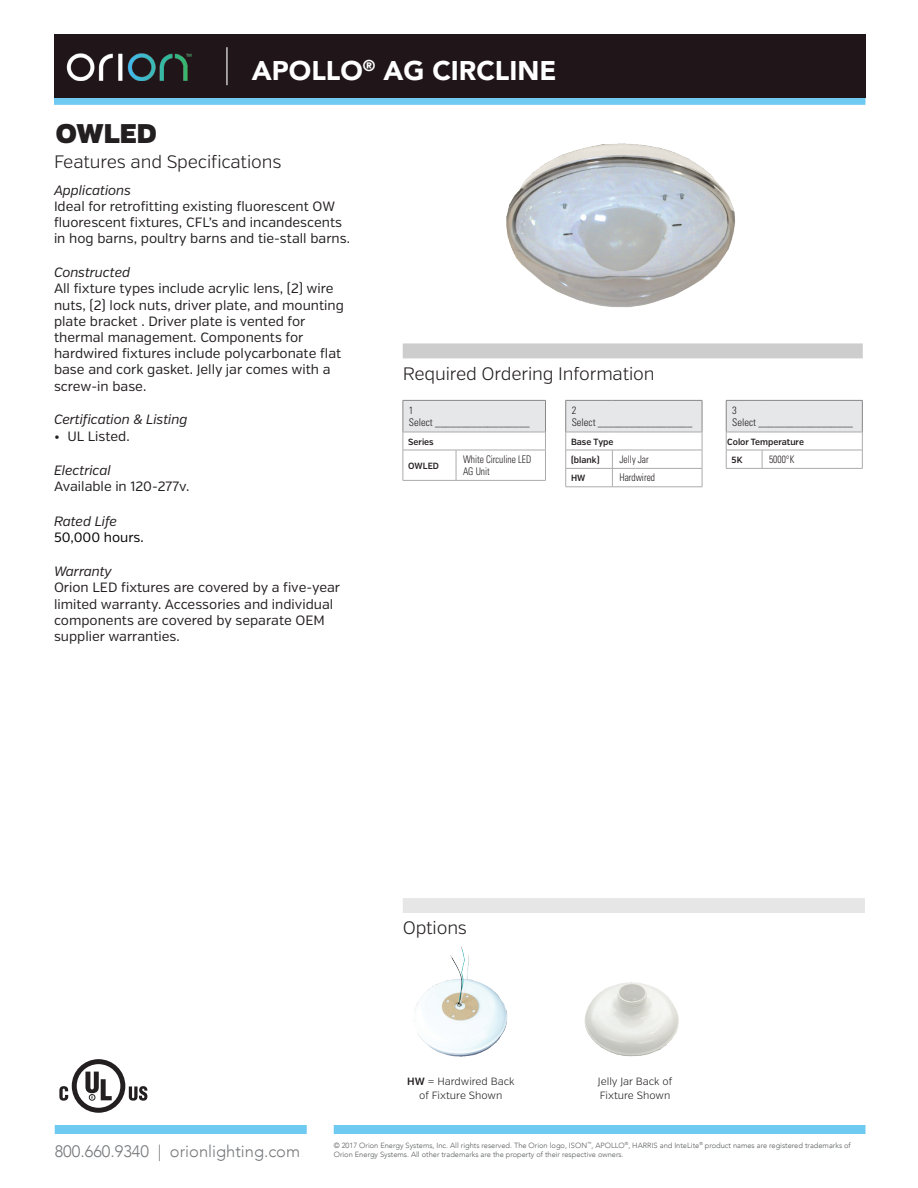
<style>
.page{position:relative;width:918px;height:1188px;background:#fff}
.page>*{position:absolute;margin:0;border:0;box-sizing:border-box;transform-origin:0 0}
.t1{font:900 27px "Avenir";color:#fff}
.t2{font:27px "Verb Ultra";color:#231f20}
.t3{font:300 18px "Verb";letter-spacing:-.01em;color:#231f20}
.t4{font:300 16.5px "Avenir";color:#76787b}
.t5{font:13.5px/16.2px "Verb";color:#231f20}
.t6{font:italic 13.5px "Verb";letter-spacing:-.01em;color:#231f20}
.t7{font:13.5px "Verb";color:#040503}
.t8{font:300 condensed 10.5px/12px "Univers LT Std";color:#231f20}
.t9{font:300 10.5px/13.5px "Verb";color:#231f20;text-align:center}
.t10{font:300 condensed 10.5px/12px "Univers LT Std";color:#231f20;scale:.9 1}
.t11{font:600 9px/18.1px "Verb";color:#231f20;scale:.95 1}
.t12{font:300 7.5px "Avenir";color:#585a5c}
.s1{font-weight:600}
</style>
<div class="page">
<div style="left:54px;top:96px;width:812px;height:9px;background:#6fcaf2"></div>
<div style="left:54px;top:34px;width:812px;height:63px;background:#201619"></div>
<img style="left:67px;top:53px;width:124px;height:28px">
<hr style="left:226px;top:47px;width:2px;height:38px;background:#fff">
<div style="left:55px;top:1125px;width:252px;height:9px;background:#6fcaf2"></div>
<div style="left:334px;top:1125px;width:532px;height:9px;background:#6fcaf2"></div>
<svg style="left:59px;top:1059px;width:88px;height:54px"></svg>
<div style="left:403px;top:343px;width:460px;height:15px;background:#cdcdcd"></div>
<div style="left:403px;top:898px;width:462px;height:15px;background:#e6e6e6"></div>
<div style="left:403px;top:400px;width:142px;height:32px;background:#e6e7e9"></div>
<hr style="left:403px;top:400px;width:53px;height:1px;background:#898888">
<hr style="left:403px;top:401px;width:1px;height:31px;background:#898888">
<hr style="left:456px;top:400px;width:90px;height:1px;background:#898888">
<hr style="left:545px;top:401px;width:1px;height:31px;background:#898888">
<hr style="left:403px;top:432px;width:53px;height:1px;background:#ababab">
<svg style="left:403px;top:432px;width:1px;height:18px"></svg>
<hr style="left:456px;top:432px;width:90px;height:1px;background:#ababab">
<svg style="left:545px;top:433px;width:1px;height:17px"></svg>
<hr style="left:403px;top:450px;width:53px;height:1px;background:#ababab">
<hr style="left:403px;top:450px;width:1px;height:30px;background:#ababab">
<hr style="left:456px;top:450px;width:90px;height:1px;background:#ababab">
<hr style="left:456px;top:450px;width:1px;height:30px;background:#ababab">
<hr style="left:545px;top:450px;width:1px;height:30px;background:#ababab">
<hr style="left:403px;top:480px;width:53px;height:1px;background:#ababab">
<hr style="left:456px;top:480px;width:90px;height:1px;background:#ababab">
<div style="left:726px;top:400px;width:136px;height:32px;background:#e6e7e9"></div>
<hr style="left:762px;top:450px;width:101px;height:1px;background:#ababab">
<hr style="left:726px;top:400px;width:36px;height:1px;background:#898888">
<hr style="left:726px;top:401px;width:1px;height:31px;background:#898888">
<hr style="left:762px;top:400px;width:101px;height:1px;background:#898888">
<hr style="left:862px;top:401px;width:1px;height:31px;background:#898888">
<hr style="left:726px;top:450px;width:36px;height:1px;background:#ababab">
<svg style="left:762px;top:450px;width:1px;height:18px"></svg>
<hr style="left:726px;top:432px;width:36px;height:1px;background:#ababab">
<hr style="left:762px;top:432px;width:101px;height:1px;background:#ababab">
<svg style="left:726px;top:432px;width:1px;height:36px"></svg>
<svg style="left:862px;top:432px;width:1px;height:36px"></svg>
<hr style="left:726px;top:468px;width:36px;height:1px;background:#ababab">
<hr style="left:762px;top:468px;width:101px;height:1px;background:#ababab">
<div style="left:566px;top:400px;width:136px;height:32px;background:#e6e7e9"></div>
<hr style="left:566px;top:400px;width:46px;height:1px;background:#898888">
<hr style="left:565px;top:401px;width:1px;height:31px;background:#898888">
<hr style="left:612px;top:400px;width:90px;height:1px;background:#898888">
<hr style="left:702px;top:401px;width:1px;height:31px;background:#898888">
<hr style="left:612px;top:468px;width:90px;height:1px;background:#ababab">
<hr style="left:566px;top:450px;width:46px;height:1px;background:#ababab">
<hr style="left:566px;top:468px;width:46px;height:1px;background:#ababab">
<hr style="left:566px;top:432px;width:46px;height:1px;background:#ababab">
<hr style="left:612px;top:432px;width:90px;height:1px;background:#ababab">
<hr style="left:566px;top:487px;width:46px;height:1px;background:#ababab">
<hr style="left:612px;top:450px;width:90px;height:1px;background:#ababab">
<svg style="left:565px;top:432px;width:1px;height:55px"></svg>
<svg style="left:612px;top:450px;width:1px;height:37px"></svg>
<svg style="left:702px;top:432px;width:1px;height:55px"></svg>
<hr style="left:612px;top:487px;width:90px;height:1px;background:#ababab">
<img style="left:413px;top:946px;width:95px;height:111px">
<img style="left:584px;top:982px;width:95px;height:75px">
<img style="left:471px;top:104px;width:280px;height:204px">
<h1 class="t1" style="left:252px;top:47px;width:306px">APOLLO<sup>®</sup> AG CIRCLINE</h1>
<h1 class="t2" style="left:56px;top:117px;width:102px">OWLED</h1>
<h2 class="t3" style="left:54px;top:151px;width:229px">Features and Specifications</h2>
<p class="t6" style="left:54px;top:182px;width:79px">Applications</p>
<p class="t5" style="left:54px;top:198px;width:298px">Ideal for retrofitting existing fluorescent OW fluorescent fixtures, CFL’s and incandescents in hog barns, poultry barns and tie-stall barns.</p>
<p class="t6" style="left:54px;top:264px;width:78px">Constructed</p>
<p class="t5" style="left:54px;top:281px;width:291px">All fixture types include acrylic lens, (2) wire nuts, (2) lock nuts, driver plate, and mounting plate bracket . Driver plate is vented for thermal management. Components for hardwired fixtures include polycarbonate flat base and cork gasket. Jelly jar comes with a screw-in base.</p>
<p class="t6" style="left:54px;top:412px;width:135px">Certification &amp; Listing</p>
<p class="t5" style="left:54px;top:428px;width:77px">• UL Listed.</p>
<p class="t6" style="left:54px;top:462px;width:58px">Electrical</p>
<p class="t5" style="left:54px;top:478px;width:137px">Available in 120-277v.</p>
<p class="t6" style="left:54px;top:513px;width:65px">Rated Life</p>
<p class="t7" style="left:54px;top:530px;width:91px">50,000 hours.</p>
<p class="t6" style="left:54px;top:563px;width:60px">Warranty</p>
<p class="t5" style="left:54px;top:580px;width:288px">Orion LED fixtures are covered by a five-year limited warranty. Accessories and individual components are covered by separate OEM supplier warranties.</p>
<h2 class="t3" style="left:403px;top:363px;width:253px">Required Ordering Information</h2>
<p class="t8" style="left:409px;top:404px;width:122px">1<br>Select __________________</p>
<p class="t11" style="left:408px;top:433px;width:28px">Series</p>
<p class="t11" style="left:408px;top:457px;width:34px">OWLED</p>
<p class="t10" style="left:463px;top:453px;width:77px">White Circuline LED<br>AG Unit</p>
<p class="t8" style="left:572px;top:404px;width:122px">2<br>Select __________________</p>
<p class="t11" style="left:571px;top:433px;width:46px">Base Type (blank)</p>
<p class="t10" style="left:619px;top:453px;width:34px">Jelly Jar</p>
<p class="t11" style="left:571px;top:469px;width:17px">HW</p>
<p class="t10" style="left:619px;top:472px;width:41px">Hardwired</p>
<p class="t8" style="left:732px;top:404px;width:122px">3<br>Select __________________</p>
<p class="t11" style="left:732px;top:433px;width:78px;text-indent:-4px">Color Temperature<br>5K</p>
<p class="t10" style="left:769px;top:453px;width:30px">5000°K</p>
<h2 class="t3" style="left:403px;top:917px;width:66px">Options</h2>
<p class="t9" style="left:407px;top:1075px;width:109px"><span class="s1">HW</span> = Hardwired Back of Fixture Shown</p>
<p class="t9" style="left:598px;top:1075px;width:76px;text-align:left">Jelly Jar Back of<br>Fixture Shown</p>
<p class="t12" style="left:334px;top:1140px;width:519px">© 2017 Orion Energy Systems, Inc. All rights reserved. The Orion logo, ISON<sup>™</sup>, APOLLO<sup>®</sup>, HARRIS and InteLite<sup>®</sup> product names are registered trademarks of</p>
<p class="t4" style="left:55px;top:1141px;width:247px">800.660.9340 | orionlighting.com</p>
<p class="t12" style="left:334px;top:1149px;width:292px">Orion Energy Systems. All other trademarks are the property of their respective owners.</p>
</div>
